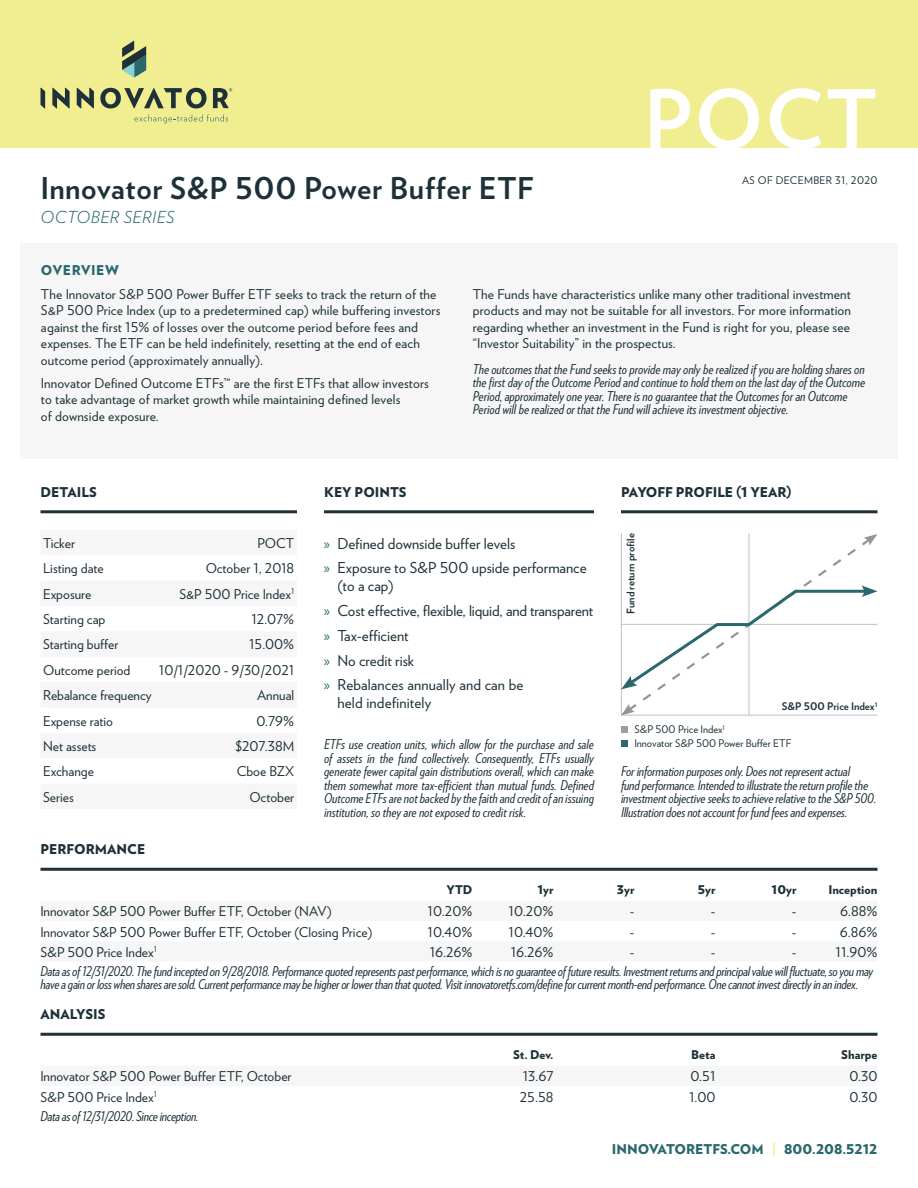
<style>
.page{position:relative;width:918px;height:1188px;background:#fff}
.page>*{position:absolute;margin:0;border:0;box-sizing:border-box;transform-origin:0 0}
.t1{font:700 81px "Verlag";color:#fff}
.t2{font:700 30px "Verlag";letter-spacing:.02em;color:#1e3138}
.t3{font:italic 300 16.5px "Verlag";letter-spacing:.03em;color:#29686d}
.t4{font:15px/24.8px "Verlag";color:#1e3138}
.t5{font:italic 13.5px/13.5px "Verlag Condensed";letter-spacing:-.01em;color:#1e3138}
.t6{font:13.5px/16.5px "Verlag";letter-spacing:.005em;color:#1e3138}
.t7{font:900 13.5px "Verlag";color:#1e3138}
.t8{font:900 13.5px "Verlag";color:#29686d}
.t9{font:900 13.5px "Verlag";letter-spacing:.04em;color:#29686d}
.t10{font:900 12px "Verlag";color:#1e3138}
.t11{font:10.5px/13.5px "Verlag";color:#1e3138}
.t12{font:700 10.5px "Verlag";color:#1e3138}
.t13{font:10.5px "Verlag";letter-spacing:.03em;color:#1e3138}
.s1{font-family:"Myriad Pro";color:#29686d}
.s2{color:#f0ee91}
</style>
<div class="page">
<div style="left:0;top:0;width:918px;height:148px;background:#f0ee91"></div>
<svg style="left:77px;top:88px;width:17px;height:21px"></svg>
<svg style="left:100px;top:88px;width:107px;height:20px"></svg>
<svg style="left:52px;top:88px;width:18px;height:21px"></svg>
<svg style="left:41px;top:88px;width:4px;height:21px"></svg>
<svg style="left:122px;top:40px;width:24px;height:38px"></svg>
<svg style="left:134px;top:114px;width:94px;height:9px"></svg>
<svg style="left:213px;top:88px;width:19px;height:20px"></svg>
<div style="left:20px;top:243px;width:878px;height:216px;background:#f6f6f6"></div>
<hr style="left:40px;top:868px;width:838px;height:3px;background:#1e3138">
<hr style="left:40px;top:1033px;width:838px;height:3px;background:#1e3138">
<hr style="left:40px;top:510px;width:257px;height:3px;background:#1e3138">
<hr style="left:621px;top:510px;width:257px;height:3px;background:#1e3138">
<hr style="left:324px;top:510px;width:270px;height:3px;background:#1e3138">
<hr style="left:749px;top:533px;width:1px;height:182px;background:#bbc1c3">
<hr style="left:621px;top:715px;width:257px;height:1px;background:#bbc1c3">
<hr style="left:621px;top:533px;width:1px;height:182px;background:#bbc1c3">
<svg style="left:635px;top:536px;width:229px;height:177px"></svg>
<svg style="left:622px;top:704px;width:13px;height:11px"></svg>
<svg style="left:864px;top:534px;width:14px;height:12px"></svg>
<svg style="left:621px;top:585px;width:257px;height:104px"></svg>
<div style="left:621px;top:726px;width:7px;height:7px;background:#9d9d9c"></div>
<div style="left:621px;top:740px;width:7px;height:7px;background:#29686d"></div>
<h2 class="t2" style="left:40px;top:165px;width:495px">Innovator S&amp;P 500 Power Buffer ETF</h2>
<p class="t3" style="left:40px;top:205px;width:136px">OCTOBER SERIES</p>
<h1 class="t1" style="left:644px;top:56px;width:235px">POCT</h1>
<p class="t13" style="left:742px;top:172px;width:137px">AS OF DECEMBER 31, 2020</p>
<p class="t9" style="left:41px;top:259px;width:79px">OVERVIEW</p>
<p class="t6" style="left:41px;top:285px;width:401px">The Innovator S&amp;P 500 Power Buffer ETF seeks to track the return of the S&amp;P 500 Price Index (up to a predetermined cap) while buffering investors against the first 15% of losses over the outcome period before fees and expenses. The ETF can be held indefinitely, resetting at the end of each outcome period (approximately annually).</p>
<p class="t6" style="left:41px;top:374px;width:389px">Innovator Defined Outcome ETFs™ are the first ETFs that allow investors to take advantage of market growth while maintaining defined levels<br>of downside exposure.</p>
<p class="t7" style="left:40px;top:481px;width:58px">DETAILS</p>
<p class="t7" style="left:324px;top:481px;width:84px">KEY POINTS</p>
<p class="t6" style="left:473px;top:285px;width:380px;text-align:justify">The Funds have characteristics unlike many other traditional investment products and may not be suitable for all investors. For more information regarding whether an investment in the Fund is right for you, please see “Investor Suitability” in the prospectus.</p>
<p class="t5" style="left:473px;top:362px;width:394px">The outcomes that the Fund seeks to provide may only be realized if you are holding shares on the first day of the Outcome Period and continue to hold them on the last day of the Outcome Period, approximately one year. There is no guarantee that the Outcomes for an Outcome Period will be realized or that the Fund will achieve its investment objective.</p>
<p class="t7" style="left:621px;top:481px;width:172px">PAYOFF PROFILE (1 YEAR)</p>
<p class="t6" style="left:43px;top:534px;width:33px">Ticker</p>
<p class="t6" style="left:258px;top:534px;width:38px">POCT</p>
<p class="t6" style="left:43px;top:559px;width:62px">Listing date</p>
<p class="t6" style="left:206px;top:559px;width:90px">October 1, 2018</p>
<p class="t6" style="left:43px;top:585px;width:50px">Exposure</p>
<p class="t6" style="left:179px;top:585px;width:116px">S&amp;P 500 Price Index<sup>1</sup></p>
<p class="t6" style="left:43px;top:610px;width:64px">Starting cap</p>
<p class="t6" style="left:251px;top:610px;width:44px">12.07%</p>
<p class="t6" style="left:43px;top:636px;width:77px">Starting buffer</p>
<p class="t6" style="left:249px;top:636px;width:47px">15.00%</p>
<p class="t6" style="left:43px;top:661px;width:89px">Outcome period</p>
<p class="t6" style="left:159px;top:661px;width:137px">10/1/2020 - 9/30/2021</p>
<p class="t6" style="left:43px;top:686px;width:110px">Rebalance frequency</p>
<p class="t6" style="left:257px;top:686px;width:39px">Annual</p>
<p class="t6" style="left:43px;top:712px;width:71px">Expense ratio</p>
<p class="t6" style="left:256px;top:712px;width:39px">0.79%</p>
<p class="t6" style="left:43px;top:737px;width:55px">Net assets</p>
<p class="t6" style="left:235px;top:737px;width:60px">$207.38M</p>
<p class="t6" style="left:43px;top:763px;width:52px">Exchange</p>
<p class="t6" style="left:237px;top:763px;width:59px">Cboe BZX</p>
<p class="t6" style="left:43px;top:788px;width:32px">Series</p>
<p class="t6" style="left:250px;top:788px;width:46px">October</p>
<p class="t7" style="left:40px;top:838px;width:106px">PERFORMANCE</p>
<p class="t4" style="left:324px;top:530px;width:264px"><span class="s1">»</span> Defined downside buffer levels<br><span class="s1">»</span> Exposure to S&amp;P 500 upside performance</p>
<p class="t4" style="left:324px;top:573px;width:271px;text-indent:14px">(to a cap)<br><span class="s1">»</span> Cost effective, flexible, liquid, and transparent <span class="s1">»</span> Tax-efficient<br><span class="s1">»</span> No credit risk<br><span class="s1">»</span> Rebalances annually and can be</p>
<p class="t4" style="left:337px;top:690px;width:95px">held indefinitely</p>
<p class="t5" style="left:324px;top:737px;width:272px;text-align:justify">ETFs use creation units, which allow for the purchase and sale of assets in the fund collectively. Consequently, ETFs usually generate fewer capital gain distributions overall, which can make them somewhat more tax-efficient than mutual funds. Defined Outcome ETFs are not backed by the faith and credit of an issuing institution, so they are not exposed to credit risk.</p>
<p class="t12" style="left:622px;top:614px;width:82px;rotate:-90deg">Fund return profile</p>
<p class="t12" style="left:782px;top:698px;width:97px">S&amp;P 500 Price Index<sup>1</sup></p>
<p class="t11" style="left:634px;top:722px;width:158px">S&amp;P 500 Price Index<sup>1<br></sup>Innovator S&amp;P 500 Power Buffer ETF</p>
<p class="t5" style="left:621px;top:764px;width:257px">For information purposes only. Does not represent actual<br>fund performance. Intended to illustrate the return profile the investment objective seeks to achieve relative to the S&amp;P 500.<br>Illustration does not account for fund fees and expenses.</p>
<p class="t10" style="left:447px;top:880px;width:27px">YTD</p>
<p class="t10" style="left:537px;top:880px;width:18px">1yr</p>
<p class="t10" style="left:617px;top:880px;width:19px">3yr</p>
<p class="t10" style="left:698px;top:880px;width:19px">5yr</p>
<p class="t10" style="left:772px;top:880px;width:26px">10yr</p>
<p class="t10" style="left:829px;top:880px;width:50px">Inception</p>
<p class="t6" style="left:40px;top:902px;width:293px">Innovator S&amp;P 500 Power Buffer ETF, October (NAV)</p>
<p class="t6" style="left:428px;top:902px;width:46px">10.20%</p>
<p class="t6" style="left:509px;top:902px;width:46px">10.20%</p>
<p class="t6" style="left:630px;top:902px;width:6px">-</p>
<p class="t6" style="left:711px;top:902px;width:6px">-</p>
<p class="t6" style="left:792px;top:902px;width:6px">-</p>
<p class="t6" style="left:840px;top:902px;width:39px">6.88%</p>
<p class="t6" style="left:41px;top:923px;width:333px">Innovator S&amp;P 500 Power Buffer ETF, October (Closing Price)</p>
<p class="t6" style="left:428px;top:923px;width:46px">10.40%</p>
<p class="t6" style="left:509px;top:923px;width:46px">10.40%</p>
<p class="t6" style="left:630px;top:923px;width:6px">-</p>
<p class="t6" style="left:711px;top:923px;width:6px">-</p>
<p class="t6" style="left:792px;top:923px;width:6px">-</p>
<p class="t6" style="left:840px;top:923px;width:39px">6.86%</p>
<p class="t6" style="left:41px;top:943px;width:118px">S&amp;P 500 Price Index<sup>1</sup></p>
<p class="t6" style="left:430px;top:943px;width:44px">16.26%</p>
<p class="t6" style="left:511px;top:943px;width:44px">16.26%</p>
<p class="t6" style="left:630px;top:943px;width:6px">-</p>
<p class="t6" style="left:711px;top:943px;width:6px">-</p>
<p class="t6" style="left:792px;top:943px;width:6px">-</p>
<p class="t6" style="left:836px;top:943px;width:43px">11.90%</p>
<p class="t5" style="left:41px;top:964px;width:834px">Data as of 12/31/2020. The fund incepted on 9/28/2018. Performance quoted represents past performance, which is no guarantee of future results. Investment returns and principal value will fluctuate, so you may have a gain or loss when shares are sold. Current performance may be higher or lower than that quoted. Visit innovatoretfs.com/define for current month-end performance. One cannot invest directly in an index.</p>
<p class="t7" style="left:41px;top:1003px;width:67px">ANALYSIS</p>
<p class="t10" style="left:513px;top:1045px;width:42px">St. Dev.</p>
<p class="t10" style="left:691px;top:1045px;width:26px">Beta</p>
<p class="t10" style="left:841px;top:1045px;width:38px">Sharpe</p>
<p class="t6" style="left:40px;top:1067px;width:253px">Innovator S&amp;P 500 Power Buffer ETF, October</p>
<p class="t6" style="left:523px;top:1067px;width:32px">13.67</p>
<p class="t6" style="left:690px;top:1067px;width:27px">0.51</p>
<p class="t6" style="left:849px;top:1067px;width:30px">0.30</p>
<p class="t6" style="left:40px;top:1088px;width:118px">S&amp;P 500 Price Index<sup>1</sup></p>
<p class="t6" style="left:520px;top:1088px;width:35px">25.58</p>
<p class="t6" style="left:689px;top:1088px;width:28px">1.00</p>
<p class="t6" style="left:849px;top:1088px;width:30px">0.30</p>
<p class="t5" style="left:41px;top:1108px;width:159px">Data as of 12/31/2020. Since inception.</p>
<p class="t8" style="left:612px;top:1138px;width:267px">INNOVATORETFS.COM <span class="s2">|</span> 800.208.5212</p>
</div>
